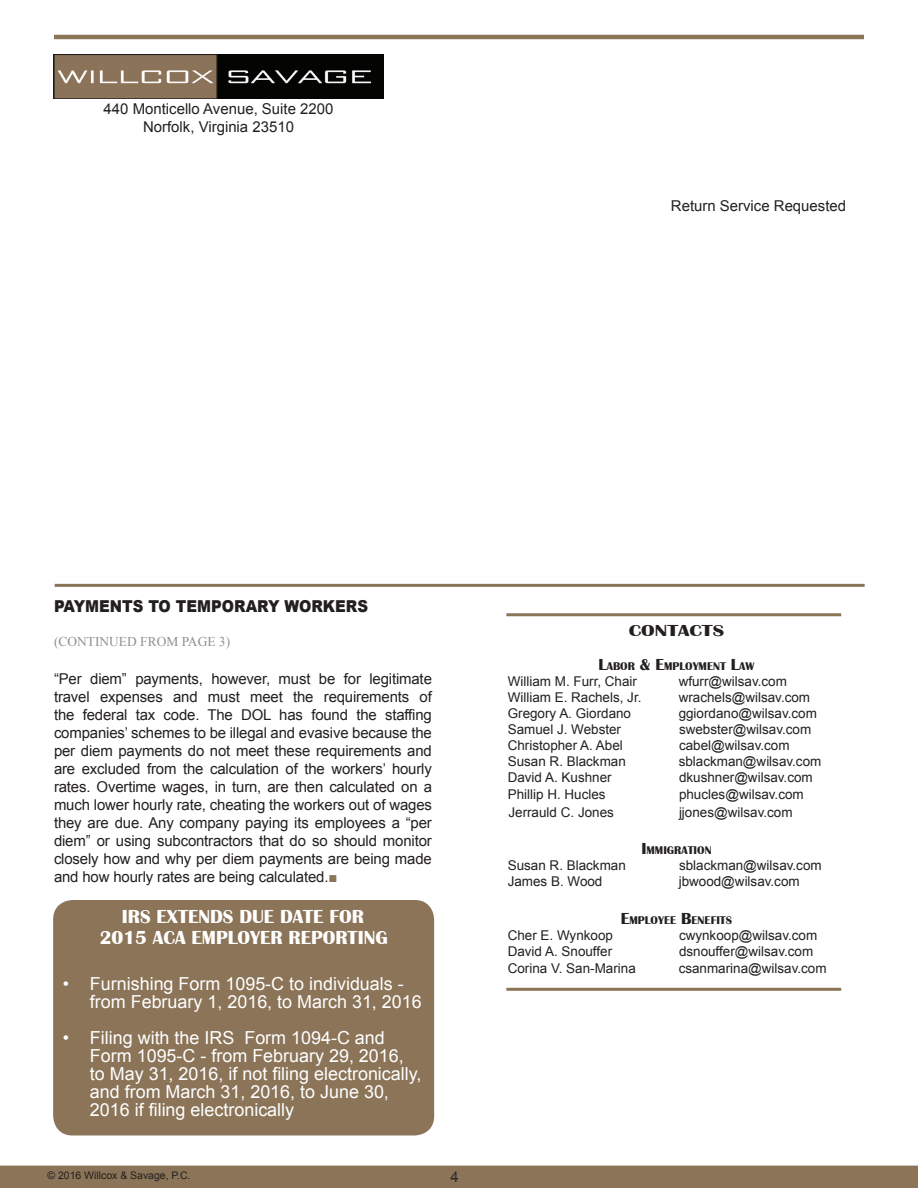
<style>
.page{position:relative;width:918px;height:1188px;background:#fff}
.page>*{position:absolute;margin:0;border:0;box-sizing:border-box;transform-origin:0 0}
.t1{font:700 19.5px/20.9px "Britannic";color:#fff}
.t2{font:18px/18px "Arial";color:#fff}
.t3{font:900 16.5px "Arial";color:#231f20;scale:.9 1}
.t4{font:700 16.5px "Britannic";color:#231f20;scale:1.27 1}
.t5{font:15px/18px "Arial";color:#231f20;text-align:center}
.t6{font:15px "Arial";color:#2b292a}
.t7{font:13.5px "Arial";color:#231f20}
.t8{font:13.5px "Times New Roman";color:#8d8f92}
.t9{font:700 11.55px "Britannic";color:#231f20}
.t10{font:10.5px "Arial";color:#231f20}
.s1{color:#8b7559}
.s2{font-size:16.5px}
</style>
<div class="page">
<div style="left:0;top:1166px;width:918px;height:22px;background:#8b7458"></div>
<hr style="left:55px;top:584px;width:810px;height:3px;background:#8b7458">
<hr style="left:54px;top:35px;width:810px;height:4px;background:#8b7458">
<img style="left:53px;top:54px;width:330px;height:44px">
<hr style="left:506px;top:613px;width:335px;height:3px;background:#8b7458">
<hr style="left:506px;top:988px;width:335px;height:3px;background:#8b7458">
<div style="left:55px;top:902px;width:378px;height:232px;background:#8b7458;border-radius:18px"></div>
<div style="left:53px;top:900px;width:381px;height:236px;border:3px solid #8b7458;border-radius:18px"></div>
<p class="t5" style="left:104px;top:100px;width:231px">440 Monticello Avenue, Suite 2200<br>Norfolk, Virginia 23510</p>
<p class="t5" style="left:671px;top:197px;width:177px">Return Service Requested</p>
<p class="t3" style="left:54px;top:594px;width:351px">PAYMENTS TO TEMPORARY WORKERS</p>
<p class="t8" style="left:54px;top:632px;width:178px">(CONTINUED FROM PAGE 3)</p>
<p class="t5" style="left:54px;top:670px;width:380px;text-align:justify">“Per diem” payments, however, must be for legitimate travel expenses and must meet the requirements of the federal tax code. The DOL has found the staffing companies’ schemes to be illegal and evasive because the per diem payments do not meet these requirements and are excluded from the calculation of the workers’ hourly rates. Overtime wages, in turn, are then calculated on a much lower hourly rate, cheating the workers out of wages they are due. Any company paying its employees a “per diem” or using subcontractors that do so should monitor closely how and why per diem payments are being made and how hourly rates are being calculated.<span class="s1">■</span></p>
<h1 class="t1" style="left:100px;top:906px;width:289px;text-indent:22px">IRS EXTENDS DUE DATE FOR<br>2015 ACA EMPLOYER REPORTING</h1>
<p class="t2" style="left:90px;top:975px;width:333px;text-indent:-27px">• Furnishing Form 1095-C to individuals - from February 1, 2016, to March 31, 2016</p>
<p class="t2" style="left:90px;top:1029px;width:333px;text-indent:-27px">• Filing with the IRS Form 1094-C and Form 1095-C - from February 29, 2016, to May 31, 2016, if not filing electronically, and from March 31, 2016, to June 30, 2016 if filing electronically</p>
<p class="t10" style="left:48px;top:1169px;width:144px">© 2016 Willcox &amp; Savage, P.C.</p>
<p class="t6" style="left:451px;top:1167px;width:10px">4</p>
<p class="t4" style="left:629px;top:621px;width:77px">CONTACTS</p>
<p class="t9" style="left:598px;top:659px;width:158px"><span class="s2">L</span>ABOR <span class="s2">&amp; E</span>MPLOYMENT <span class="s2">L</span>AW</p>
<p class="t7" style="left:508px;top:672px;width:131px">William M. Furr, Chair</p>
<p class="t7" style="left:679px;top:672px;width:110px">wfurr@wilsav.com</p>
<p class="t7" style="left:508px;top:688px;width:135px">William E. Rachels, Jr.</p>
<p class="t7" style="left:679px;top:688px;width:133px">wrachels@wilsav.com</p>
<p class="t7" style="left:508px;top:704px;width:125px">Gregory A. Giordano</p>
<p class="t7" style="left:679px;top:704px;width:140px">ggiordano@wilsav.com</p>
<p class="t7" style="left:508px;top:720px;width:115px">Samuel J. Webster</p>
<p class="t7" style="left:679px;top:720px;width:134px">swebster@wilsav.com</p>
<p class="t7" style="left:508px;top:737px;width:117px">Christopher A. Abel</p>
<p class="t7" style="left:679px;top:737px;width:112px">cabel@wilsav.com</p>
<p class="t7" style="left:508px;top:753px;width:120px">Susan R. Blackman</p>
<p class="t7" style="left:679px;top:753px;width:144px">sblackman@wilsav.com</p>
<p class="t7" style="left:508px;top:769px;width:105px">David A. Kushner</p>
<p class="t7" style="left:679px;top:769px;width:135px">dkushner@wilsav.com</p>
<p class="t7" style="left:508px;top:785px;width:99px">Phillip H. Hucles</p>
<p class="t7" style="left:679px;top:785px;width:126px">phucles@wilsav.com</p>
<p class="t7" style="left:508px;top:803px;width:107px">Jerrauld C. Jones</p>
<p class="t7" style="left:679px;top:803px;width:115px">jjones@wilsav.com</p>
<p class="t9" style="left:641px;top:844px;width:72px"><span class="s2">I</span>MMIGRATION</p>
<p class="t7" style="left:508px;top:857px;width:120px">Susan R. Blackman</p>
<p class="t7" style="left:679px;top:857px;width:144px">sblackman@wilsav.com</p>
<p class="t7" style="left:508px;top:873px;width:96px">James B. Wood</p>
<p class="t7" style="left:679px;top:873px;width:123px">jbwood@wilsav.com</p>
<p class="t9" style="left:621px;top:914px;width:113px"><span class="s2">E</span>MPLOYEE <span class="s2">B</span>ENEFITS</p>
<p class="t7" style="left:508px;top:927px;width:107px">Cher E. Wynkoop</p>
<p class="t7" style="left:679px;top:927px;width:140px">cwynkoop@wilsav.com</p>
<p class="t7" style="left:508px;top:943px;width:106px">David A. Snouffer</p>
<p class="t7" style="left:679px;top:943px;width:136px">dsnouffer@wilsav.com</p>
<p class="t7" style="left:508px;top:959px;width:130px">Corina V. San-Marina</p>
<p class="t7" style="left:679px;top:959px;width:149px">csanmarina@wilsav.com</p>
</div>
